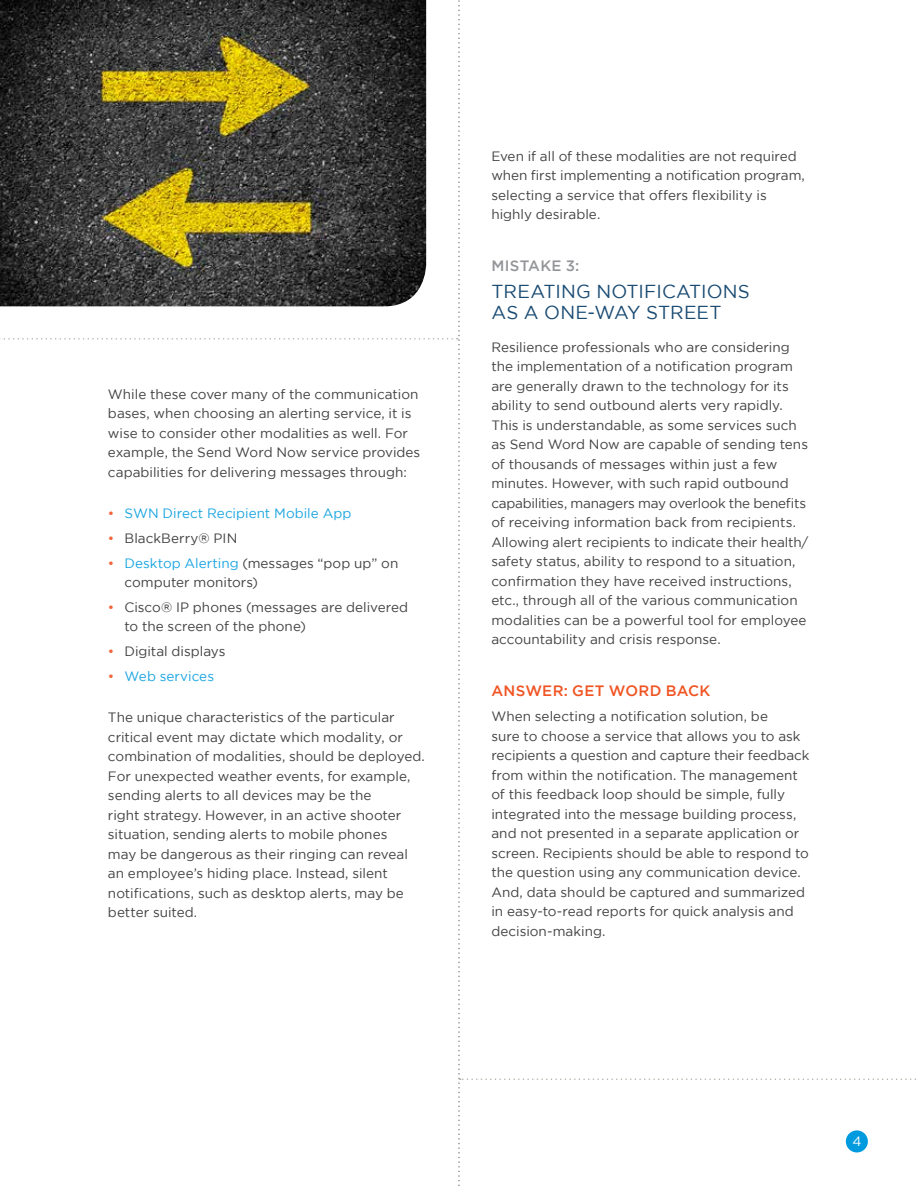
<style>
.page{position:relative;width:918px;height:1188px;background:#fff}
.page>*{position:absolute;margin:0;border:0;box-sizing:border-box;transform-origin:0 0}
.t1{font:18.75px/21px "Gotham";letter-spacing:.01em;color:#1a4b73}
.t2{font:500 15px "Gotham";letter-spacing:.015em;color:#f05423}
.t3{font:500 15px "Gotham";letter-spacing:.015em;color:#939598}
.t4{font:13.5px/19.5px "Gotham";color:#414042}
.t5{font:13.5px "Gotham";color:#1aa5e1}
.t6{font:13.5px "Gotham";color:#fff}
.s1{color:#f26539}
.s2{color:#1aa5e1}
</style>
<div class="page">
<img style="left:0;top:0;width:426px;height:306px">
<p class="t4" style="left:108px;top:384px;width:314px">While these cover many of the communication bases, when choosing an alerting service, it is wise to consider other modalities as well. For example, the Send Word Now service provides capabilities for delivering messages through:</p>
<p class="t5" style="left:108px;top:505px;width:245px"><span class="s1">•</span> SWN Direct Recipient Mobile App</p>
<p class="t4" style="left:108px;top:528px;width:131px"><span class="s1">•</span> BlackBerry® PIN</p>
<p class="t4" style="left:124px;top:553px;width:275px;text-indent:-16px"><span class="s1">•</span> <span class="s2">Desktop Alerting</span> (messages “pop up” on computer monitors)</p>
<p class="t4" style="left:124px;top:597px;width:285px;text-indent:-16px"><span class="s1">•</span> Cisco® IP phones (messages are delivered to the screen of the phone)</p>
<p class="t4" style="left:108px;top:642px;width:119px"><span class="s1">•</span> Digital displays</p>
<p class="t5" style="left:108px;top:669px;width:108px"><span class="s1">•</span> Web services</p>
<p class="t4" style="left:108px;top:708px;width:318px">The unique characteristics of the particular critical event may dictate which modality, or combination of modalities, should be deployed.<br>For unexpected weather events, for example, sending alerts to all devices may be the<br>right strategy. However, in an active shooter situation, sending alerts to mobile phones<br>may be dangerous as their ringing can reveal an employee’s hiding place. Instead, silent notifications, such as desktop alerts, may be better suited.</p>
<p class="t4" style="left:491px;top:146px;width:315px">Even if all of these modalities are not required when first implementing a notification program, selecting a service that offers flexibility is highly desirable.</p>
<p class="t3" style="left:492px;top:258px;width:89px">MISTAKE 3:</p>
<h1 class="t1" style="left:492px;top:280px;width:260px">TREATING NOTIFICATIONS<br>AS A ONE-WAY STREET</h1>
<p class="t4" style="left:491px;top:337px;width:319px">Resilience professionals who are considering the implementation of a notification program are generally drawn to the technology for its ability to send outbound alerts very rapidly.<br>This is understandable, as some services such as Send Word Now are capable of sending tens of thousands of messages within just a few minutes. However, with such rapid outbound capabilities, managers may overlook the benefits of receiving information back from recipients.<br>Allowing alert recipients to indicate their health/ safety status, ability to respond to a situation, confirmation they have received instructions, etc., through all of the various communication modalities can be a powerful tool for employee accountability and crisis response.</p>
<p class="t2" style="left:492px;top:682px;width:220px">ANSWER: GET WORD BACK</p>
<p class="t4" style="left:491px;top:706px;width:319px">When selecting a notification solution, be<br>sure to choose a service that allows you to ask recipients a question and capture their feedback from within the notification. The management of this feedback loop should be simple, fully integrated into the message building process, and not presented in a separate application or screen. Recipients should be able to respond to the question using any communication device.<br>And, data should be captured and summarized in easy-to-read reports for quick analysis and decision-making.</p>
<p class="t6" style="left:852px;top:1133px;width:11px">4</p>
</div>
